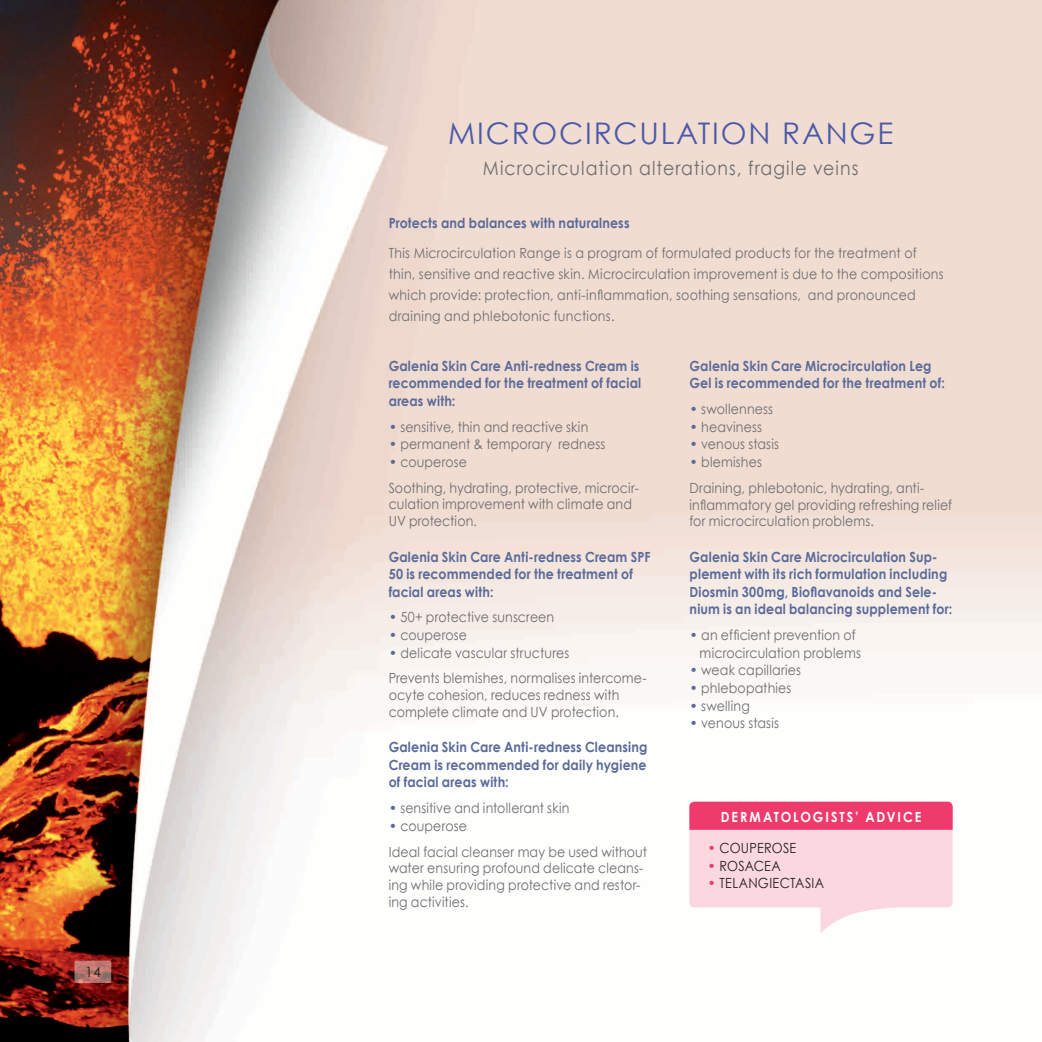
<style>
.page{position:relative;width:1042px;height:1042px;background:#fff}
.page>*{position:absolute;margin:0;border:0;box-sizing:border-box;transform-origin:0 0}
.t1{font:29.75px "Century Gothic";letter-spacing:.06em;color:#4b5aa8}
.t2{font:19.25px "Century Gothic";letter-spacing:.06em;color:#6c6d70;scale:.9 1}
.t3{font:14px/16.8px "Century Gothic";letter-spacing:.015em;color:#6c6d70;scale:.9 1}
.t4{font:700 14px/17.5px "Century Gothic";letter-spacing:.01em;color:#5a6b9a;scale:.9 1}
.t5{font:14px "Century Gothic";letter-spacing:.02em;color:#231f20;scale:.9 1}
.t6{font:700 14px "Century Gothic";letter-spacing:.15em;color:#fff;scale:.9 1}
.t7{font:14px "Century Gothic";letter-spacing:.02em;color:#231f20}
.s1{color:#5a6b9a}
.s2{color:#ef3b6b}
</style>
<div class="page">
<img style="left:0;top:0;width:1042px;height:1042px">
<svg style="left:74px;top:960px;width:37px;height:23px"></svg>
<svg style="left:689px;top:801px;width:263px;height:132px"></svg>
<p class="t7" style="left:85px;top:963px;width:17px">14</p>
<p class="t1" style="left:448px;top:115px;width:447px">MICROCIRCULATION RANGE</p>
<p class="t2" style="left:483px;top:156px;width:419px">Microcirculation alterations, fragile veins</p>
<p class="t4" style="left:389px;top:214px;width:269px">Protects and balances with naturalness</p>
<p class="t3" style="left:389px;top:242px;width:618px;line-height:21px">This Microcirculation Range is a program of formulated products for the treatment of thin, sensitive and reactive skin. Microcirculation improvement is due to the compositions which provide: protection, anti-inflammation, soothing sensations, and pronounced draining and phlebotonic functions.</p>
<p class="t4" style="left:389px;top:357px;width:282px">Galenia Skin Care Anti-redness Cream is recommended for the treatment of facial areas with:</p>
<p class="t3" style="left:389px;top:418px;width:223px"><span class="s1">•</span> sensitive, thin and reactive skin</p>
<p class="t3" style="left:389px;top:435px;width:242px"><span class="s1">•</span> permanent &amp; temporary redness</p>
<p class="t3" style="left:389px;top:453px;width:88px"><span class="s1">•</span> couperose</p>
<p class="t3" style="left:389px;top:479px;width:279px">Soothing, hydrating, protective, microcir&shy;culation improvement with climate and<br>UV protection.</p>
<p class="t4" style="left:389px;top:547px;width:292px">Galenia Skin Care Anti-redness Cream SPF<br>50 is recommended for the treatment of facial areas with:</p>
<p class="t3" style="left:389px;top:609px;width:185px"><span class="s1">•</span> 50+ protective sunscreen</p>
<p class="t3" style="left:389px;top:626px;width:88px"><span class="s1">•</span> couperose</p>
<p class="t3" style="left:389px;top:644px;width:202px"><span class="s1">•</span> delicate vascular structures</p>
<p class="t3" style="left:389px;top:670px;width:288px">Prevents blemishes, normalises intercome&shy;ocyte cohesion, reduces redness with complete climate and UV protection.</p>
<p class="t4" style="left:389px;top:738px;width:289px;text-align:justify">Galenia Skin Care Anti-redness Cleansing Cream is recommended for daily hygiene of facial areas with:</p>
<p class="t3" style="left:389px;top:799px;width:202px"><span class="s1">•</span> sensitive and intollerant skin</p>
<p class="t3" style="left:389px;top:817px;width:88px"><span class="s1">•</span> couperose</p>
<p class="t3" style="left:389px;top:843px;width:289px">Ideal facial cleanser may be used without water ensuring profound delicate cleans&shy;ing while providing protective and restor&shy;ing activities.</p>
<p class="t4" style="left:689px;top:357px;width:285px">Galenia Skin Care Microcirculation Leg<br>Gel is recommended for the treatment of:</p>
<p class="t3" style="left:689px;top:400px;width:94px"><span class="s1">•</span> swollenness</p>
<p class="t3" style="left:689px;top:418px;width:82px"><span class="s1">•</span> heaviness</p>
<p class="t3" style="left:689px;top:436px;width:101px"><span class="s1">•</span> venous stasis</p>
<p class="t3" style="left:689px;top:453px;width:82px"><span class="s1">•</span> blemishes</p>
<p class="t3" style="left:689px;top:479px;width:293px">Draining, phlebotonic, hydrating, anti&shy;inflammatory gel providing refreshing relief for microcirculation problems.</p>
<p class="t4" style="left:689px;top:548px;width:294px">Galenia Skin Care Microcirculation Sup&shy;plement with its rich formulation including Diosmin 300mg, Bioflavanoids and Sele&shy;nium is an ideal balancing supplement for:</p>
<p class="t3" style="left:689px;top:626px;width:186px"><span class="s1">•</span> an efficient prevention of</p>
<p class="t3" style="left:699px;top:644px;width:181px">microcirculation problems</p>
<p class="t3" style="left:689px;top:662px;width:125px"><span class="s1">•</span> weak capillaries</p>
<p class="t3" style="left:689px;top:679px;width:115px"><span class="s1">•</span> phlebopathies</p>
<p class="t3" style="left:689px;top:697px;width:69px"><span class="s1">•</span> swelling</p>
<p class="t3" style="left:689px;top:715px;width:101px"><span class="s1">•</span> venous stasis</p>
<p class="t6" style="left:721px;top:808px;width:224px">DERMATOLOGISTS’ ADVICE</p>
<p class="t5" style="left:707px;top:839px;width:100px"><span class="s2">•</span> COUPEROSE</p>
<p class="t5" style="left:707px;top:857px;width:83px"><span class="s2">•</span> ROSACEA</p>
<p class="t5" style="left:707px;top:874px;width:131px"><span class="s2">•</span> TELANGIECTASIA</p>
</div>
